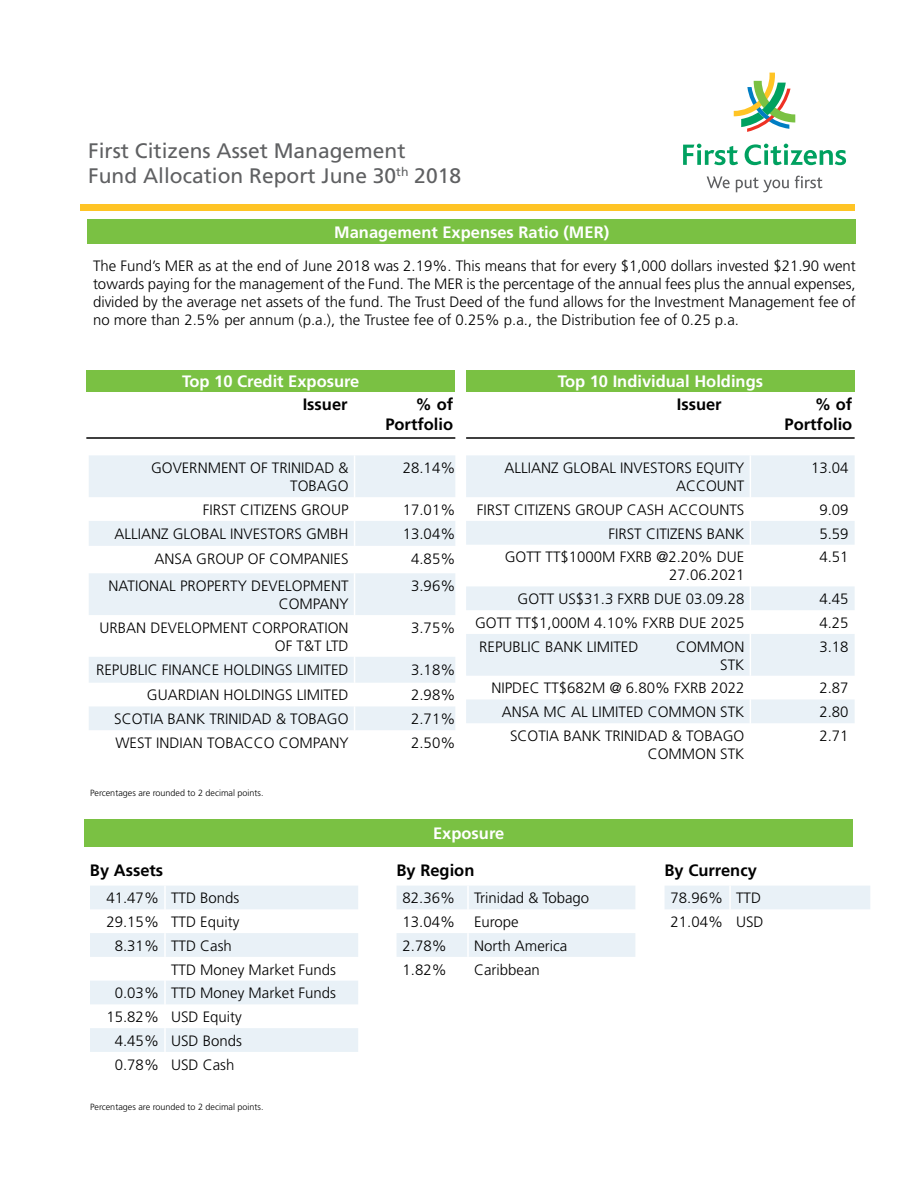
<style>
.page{position:relative;width:918px;height:1188px;background:#fff}
.page>*{position:absolute;margin:0;border:0;box-sizing:border-box;transform-origin:0 0}
.t1{font:21px/25.2px "Frutiger";color:#5f6062}
.t2{font:700 16.5px "Frutiger";color:#fff}
.t3{font:700 16.5px/19.8px "Frutiger";color:#000;text-align:right}
.t4{font:300 15px/18px "Frutiger";color:#000;text-align:right}
.t5{font:300 9px "Frutiger";color:#000}
</style>
<div class="page">
<div style="left:86px;top:370px;width:369px;height:22px;background:#7ac143"></div>
<div style="left:85px;top:819px;width:768px;height:28px;background:#7ac143"></div>
<div style="left:466px;top:370px;width:389px;height:22px;background:#7ac143"></div>
<hr style="left:86px;top:437px;width:369px;height:2px;background:#000">
<hr style="left:466px;top:437px;width:389px;height:2px;background:#000">
<svg style="left:89px;top:455px;width:366px;height:275px;fill:#e9f1f7"></svg>
<hr style="left:354px;top:455px;width:1px;height:42px;background:#fff">
<svg style="left:354px;top:497px;width:1px;height:76px"></svg>
<hr style="left:354px;top:573px;width:1px;height:42px;background:#fff">
<hr style="left:354px;top:615px;width:1px;height:42px;background:#fff">
<svg style="left:354px;top:657px;width:1px;height:73px"></svg>
<svg style="left:466px;top:455px;width:389px;height:268px;fill:#e9f1f7"></svg>
<hr style="left:750px;top:455px;width:1px;height:42px;background:#fff">
<svg style="left:750px;top:497px;width:1px;height:48px"></svg>
<hr style="left:750px;top:545px;width:1px;height:41px;background:#fff">
<svg style="left:750px;top:586px;width:1px;height:48px"></svg>
<hr style="left:750px;top:634px;width:1px;height:42px;background:#fff">
<svg style="left:750px;top:676px;width:1px;height:47px"></svg>
<svg style="left:90px;top:886px;width:268px;height:166px;fill:#e9f1f7"></svg>
<hr style="left:164px;top:886px;width:2px;height:23px;background:#fff">
<hr style="left:164px;top:909px;width:2px;height:24px;background:#fff">
<hr style="left:164px;top:933px;width:2px;height:24px;background:#fff">
<hr style="left:164px;top:957px;width:2px;height:24px;background:#fff">
<hr style="left:164px;top:981px;width:2px;height:23px;background:#fff">
<hr style="left:164px;top:1004px;width:2px;height:24px;background:#fff">
<hr style="left:164px;top:1028px;width:2px;height:24px;background:#fff">
<svg style="left:397px;top:886px;width:238px;height:71px"></svg>
<hr style="left:467px;top:886px;width:2px;height:23px;background:#fff">
<hr style="left:467px;top:909px;width:2px;height:24px;background:#fff">
<hr style="left:467px;top:933px;width:2px;height:24px;background:#fff">
<div style="left:665px;top:886px;width:205px;height:23px;background:#e9f1f7"></div>
<hr style="left:729px;top:886px;width:2px;height:23px;background:#fff">
<svg style="left:683px;top:144px;width:55px;height:21px"></svg>
<svg style="left:745px;top:144px;width:101px;height:21px"></svg>
<svg style="left:734px;top:73px;width:61px;height:59px"></svg>
<svg style="left:707px;top:176px;width:23px;height:12px"></svg>
<svg style="left:736px;top:177px;width:53px;height:15px"></svg>
<svg style="left:795px;top:176px;width:28px;height:12px"></svg>
<div style="left:80px;top:204px;width:775px;height:6px;background:#ffc425"></div>
<div style="left:88px;top:219px;width:768px;height:25px;background:#7ac143"></div>
<h1 class="t1" style="left:88px;top:138px;width:374px">First Citizens Asset Management<br>Fund Allocation Report June 30<sup>th</sup> 2018</h1>
<p class="t2" style="left:334px;top:223px;width:277px">Management Expenses Ratio (MER)</p>
<p class="t4" style="left:93px;top:257px;width:764px;text-align:justify">The Fund’s MER as at the end of June 2018 was 2.19%. This means that for every $1,000 dollars invested $21.90 went towards paying for the management of the Fund. The MER is the percentage of the annual fees plus the annual expenses, divided by the average net assets of the fund. The Trust Deed of the fund allows for the Investment Management fee of no more than 2.5% per annum (p.a.), the Trustee fee of 0.25% p.a., the Distribution fee of 0.25 p.a.</p>
<p class="t2" style="left:182px;top:372px;width:179px">Top 10 Credit Exposure</p>
<p class="t3" style="left:303px;top:394px;width:46px">Issuer</p>
<p class="t2" style="left:558px;top:372px;width:207px">Top 10 Individual Holdings</p>
<p class="t3" style="left:416px;top:395px;width:39px">% of</p>
<p class="t3" style="left:677px;top:395px;width:46px">Issuer</p>
<p class="t3" style="left:385px;top:414px;width:69px">Portfolio</p>
<p class="t3" style="left:785px;top:395px;width:69px">% of<br>Portfolio</p>
<p class="t4" style="left:151px;top:459px;width:199px">GOVERNMENT OF TRINIDAD &amp;<br>TOBAGO</p>
<p class="t4" style="left:403px;top:459px;width:54px">28.14%</p>
<p class="t4" style="left:203px;top:501px;width:147px">FIRST CITIZENS GROUP</p>
<p class="t4" style="left:403px;top:501px;width:54px">17.01%</p>
<p class="t4" style="left:114px;top:524px;width:236px">ALLIANZ GLOBAL INVESTORS GMBH</p>
<p class="t4" style="left:403px;top:524px;width:54px">13.04%</p>
<p class="t4" style="left:155px;top:549px;width:195px">ANSA GROUP OF COMPANIES</p>
<p class="t4" style="left:411px;top:549px;width:46px">4.85%</p>
<p class="t4" style="left:109px;top:577px;width:241px">NATIONAL PROPERTY DEVELOPMENT<br>COMPANY</p>
<p class="t4" style="left:411px;top:577px;width:46px">3.96%</p>
<p class="t4" style="left:100px;top:619px;width:251px">URBAN DEVELOPMENT CORPORATION<br>OF T&amp;T LTD</p>
<p class="t4" style="left:411px;top:619px;width:46px">3.75%</p>
<p class="t4" style="left:96px;top:660px;width:254px">REPUBLIC FINANCE HOLDINGS LIMITED</p>
<p class="t4" style="left:411px;top:660px;width:46px">3.18%</p>
<p class="t4" style="left:147px;top:686px;width:203px">GUARDIAN HOLDINGS LIMITED</p>
<p class="t4" style="left:411px;top:686px;width:46px">2.98%</p>
<p class="t4" style="left:114px;top:710px;width:236px">SCOTIA BANK TRINIDAD &amp; TOBAGO</p>
<p class="t4" style="left:411px;top:710px;width:46px">2.71%</p>
<p class="t4" style="left:115px;top:734px;width:235px">WEST INDIAN TOBACCO COMPANY</p>
<p class="t4" style="left:411px;top:734px;width:46px">2.50%</p>
<p class="t5" style="left:90px;top:788px;width:175px">Percentages are rounded to 2 decimal points.</p>
<p class="t4" style="left:504px;top:459px;width:241px">ALLIANZ GLOBAL INVESTORS EQUITY<br>ACCOUNT</p>
<p class="t4" style="left:811px;top:459px;width:39px">13.04</p>
<p class="t4" style="left:477px;top:501px;width:269px">FIRST CITIZENS GROUP CASH ACCOUNTS</p>
<p class="t4" style="left:819px;top:501px;width:31px">9.09</p>
<p class="t4" style="left:609px;top:524px;width:137px">FIRST CITIZENS BANK</p>
<p class="t4" style="left:819px;top:524px;width:31px">5.59</p>
<p class="t4" style="left:505px;top:548px;width:241px">GOTT TT$1000M FXRB @2.20% DUE<br>27.06.2021</p>
<p class="t4" style="left:819px;top:548px;width:31px">4.51</p>
<p class="t4" style="left:518px;top:590px;width:228px">GOTT US$31.3 FXRB DUE 03.09.28</p>
<p class="t4" style="left:819px;top:590px;width:31px">4.45</p>
<p class="t4" style="left:475px;top:614px;width:271px">GOTT TT$1,000M 4.10% FXRB DUE 2025</p>
<p class="t4" style="left:819px;top:614px;width:31px">4.25</p>
<p class="t4" style="left:479px;top:638px;width:161px">REPUBLIC BANK LIMITED</p>
<p class="t4" style="left:676px;top:638px;width:70px">COMMON<br>STK</p>
<p class="t4" style="left:819px;top:638px;width:31px">3.18</p>
<p class="t4" style="left:491px;top:679px;width:254px">NIPDEC TT$682M @ 6.80% FXRB 2022</p>
<p class="t4" style="left:819px;top:679px;width:31px">2.87</p>
<p class="t4" style="left:502px;top:703px;width:244px">ANSA MC AL LIMITED COMMON STK</p>
<p class="t4" style="left:819px;top:703px;width:31px">2.80</p>
<p class="t4" style="left:510px;top:727px;width:236px">SCOTIA BANK TRINIDAD &amp; TOBAGO<br>COMMON STK</p>
<p class="t4" style="left:819px;top:727px;width:31px">2.71</p>
<p class="t2" style="left:433px;top:824px;width:73px">Exposure</p>
<p class="t3" style="left:90px;top:861px;width:75px">By Assets</p>
<p class="t3" style="left:397px;top:861px;width:79px">By Region</p>
<p class="t3" style="left:665px;top:861px;width:94px">By Currency</p>
<p class="t4" style="left:106px;top:889px;width:134px">41.47% TTD Bonds</p>
<p class="t4" style="left:106px;top:913px;width:134px">29.15% TTD Equity</p>
<p class="t4" style="left:115px;top:937px;width:119px">8.31% TTD Cash</p>
<p class="t4" style="left:171px;top:960px;width:167px">TTD Money Market Funds</p>
<p class="t4" style="left:115px;top:984px;width:223px">0.03% TTD Money Market Funds</p>
<p class="t4" style="left:106px;top:1008px;width:137px">15.82% USD Equity</p>
<p class="t4" style="left:115px;top:1032px;width:129px">4.45% USD Bonds</p>
<p class="t4" style="left:115px;top:1055px;width:121px">0.78% USD Cash</p>
<p class="t5" style="left:90px;top:1101px;width:175px">Percentages are rounded to 2 decimal points.</p>
<p class="t4" style="left:403px;top:889px;width:54px">82.36%</p>
<p class="t4" style="left:474px;top:889px;width:117px">Trinidad &amp; Tobago</p>
<p class="t4" style="left:403px;top:913px;width:54px">13.04%</p>
<p class="t4" style="left:474px;top:913px;width:46px">Europe</p>
<p class="t4" style="left:403px;top:937px;width:46px">2.78%</p>
<p class="t4" style="left:474px;top:937px;width:95px">North America</p>
<p class="t4" style="left:403px;top:960px;width:46px">1.82%</p>
<p class="t4" style="left:474px;top:960px;width:67px">Caribbean</p>
<p class="t4" style="left:671px;top:886px;width:95px;line-height:23.7px;text-align:left">78.96% TTD<br>21.04% USD</p>
</div>
